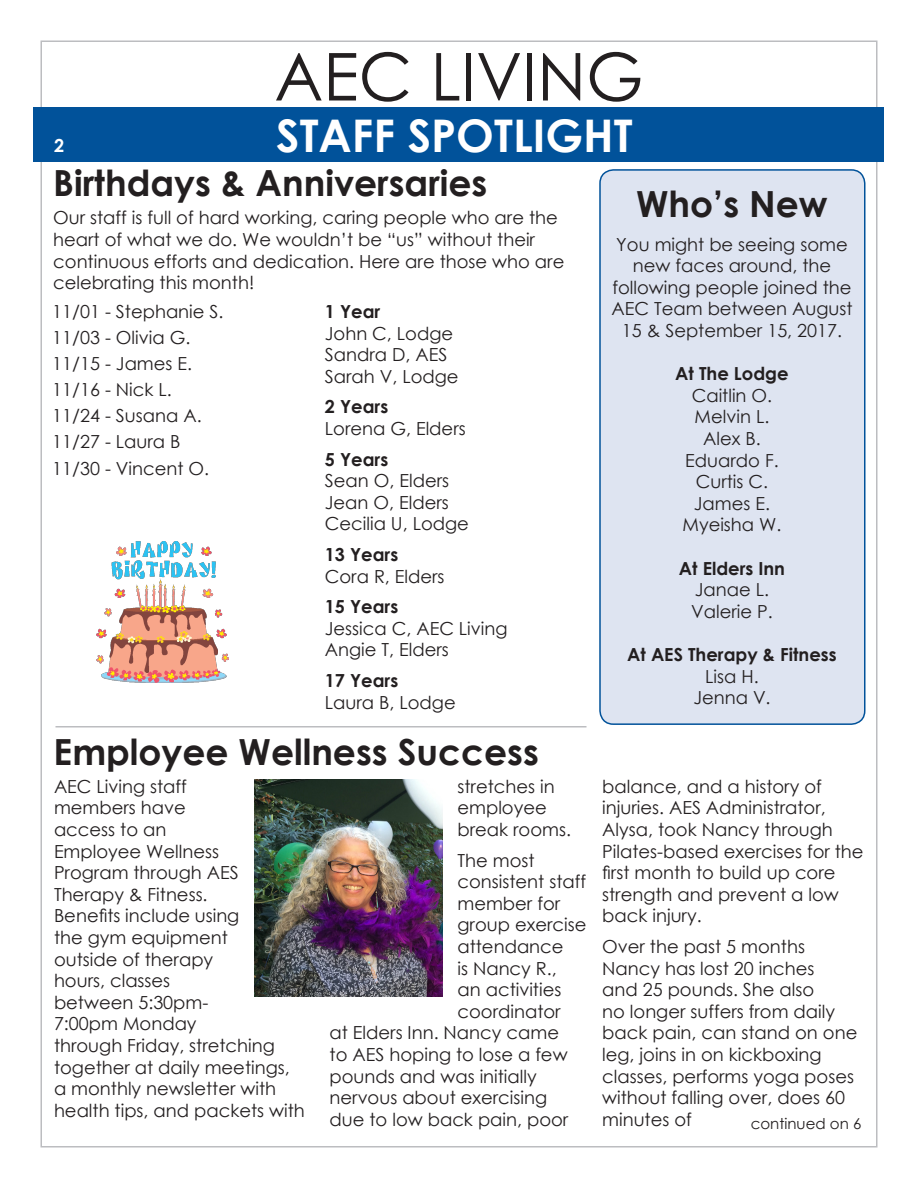
<style>
.page{position:relative;width:918px;height:1188px;background:#fff}
.page>*{position:absolute;margin:0;border:0;box-sizing:border-box;transform-origin:0 0}
.t1{font:66px "Century Gothic";color:#231f20}
.t2{font:700 45px "Century Gothic";color:#fff}
.t3{font:700 36px "Century Gothic";color:#231f20}
.t4{font:18px/21.6px "Century Gothic";color:#231f20}
.t5{font:700 18px "Century Gothic";color:#231f20}
.t6{font:700 18px "Century Gothic";color:#fff}
.t7{font:15px "Century Gothic";color:#231f20}
</style>
<div class="page">
<div style="left:34px;top:108px;width:850px;height:54px;background:#01529a"></div>
<img style="left:97px;top:541px;width:132px;height:142px">
<div style="left:600px;top:170px;width:265px;height:554px;background:#dee4f1;border-radius:14px"></div>
<div style="left:599px;top:169px;width:267px;height:556px;border:2px solid #01529a;border-radius:14px"></div>
<hr style="left:56px;top:726px;width:530px;height:2px;background:#bcbdc0">
<img style="left:254px;top:779px;width:188px;height:218px">
<p class="t6" style="left:54px;top:131px;width:12px">2</p>
<p class="t1" style="left:274px;top:31px;width:371px">AEC LIVING</p>
<p class="t2" style="left:276px;top:101px;width:358px">STAFF SPOTLIGHT</p>
<p class="t3" style="left:53px;top:156px;width:436px">Birthdays &amp; Anniversaries</p>
<p class="t4" style="left:53px;top:207px;width:513px">Our staff is full of hard working, caring people who are the heart of what we do. We wouldn’t be “us” without their continuous efforts and dedication. Here are those who are celebrating this month!</p>
<p class="t4" style="left:52px;top:300px;width:173px">11/01 - Stephanie S.</p>
<p class="t4" style="left:52px;top:327px;width:140px">11/03 - Olivia G.</p>
<p class="t4" style="left:52px;top:353px;width:141px">11/15 - James E.</p>
<p class="t4" style="left:52px;top:379px;width:121px">11/16 - Nick L.</p>
<p class="t4" style="left:52px;top:405px;width:151px">11/24 - Susana A.</p>
<p class="t4" style="left:52px;top:431px;width:130px">11/27 - Laura B</p>
<p class="t4" style="left:52px;top:457px;width:158px">11/30 - Vincent O.</p>
<p class="t5" style="left:325px;top:298px;width:57px">1 Year</p>
<p class="t4" style="left:325px;top:322px;width:130px">John C, Lodge</p>
<p class="t4" style="left:325px;top:344px;width:124px">Sandra D, AES</p>
<p class="t4" style="left:325px;top:365px;width:135px">Sarah V, Lodge</p>
<p class="t5" style="left:325px;top:393px;width:65px">2 Years</p>
<p class="t4" style="left:325px;top:417px;width:142px">Lorena G, Elders</p>
<p class="t5" style="left:325px;top:445px;width:65px">5 Years</p>
<p class="t4" style="left:325px;top:470px;width:126px">Sean O, Elders</p>
<p class="t4" style="left:325px;top:491px;width:125px">Jean O, Elders</p>
<p class="t4" style="left:325px;top:513px;width:146px">Cecilia U, Lodge</p>
<p class="t5" style="left:325px;top:541px;width:75px">13 Years</p>
<p class="t4" style="left:325px;top:565px;width:121px">Cora R, Elders</p>
<p class="t5" style="left:325px;top:593px;width:75px">15 Years</p>
<p class="t4" style="left:325px;top:617px;width:184px">Jessica C, AEC Living</p>
<p class="t4" style="left:325px;top:639px;width:126px">Angie T, Elders</p>
<p class="t5" style="left:325px;top:667px;width:75px">17 Years</p>
<p class="t4" style="left:325px;top:691px;width:132px">Laura B, Lodge</p>
<p class="t3" style="left:54px;top:724px;width:487px">Employee Wellness Success</p>
<p class="t4" style="left:54px;top:775px;width:252px">AEC Living staff<br>members have<br>access to an<br>Employee Wellness<br>Program through AES<br>Therapy &amp; Fitness.<br>Benefits include using<br>the gym equipment<br>outside of therapy<br>hours, classes<br>between 5:30pm-<br>7:00pm Monday<br>through Friday, stretching together at daily meetings, a monthly newsletter with health tips, and packets with</p>
<p class="t4" style="left:458px;top:775px;width:115px">stretches in employee break rooms.</p>
<p class="t4" style="left:458px;top:849px;width:79px">The most</p>
<p class="t4" style="left:458px;top:871px;width:130px">consistent staff</p>
<p class="t4" style="left:458px;top:892px;width:104px">member for</p>
<p class="t4" style="left:458px;top:914px;width:130px">group exercise</p>
<p class="t4" style="left:458px;top:935px;width:108px">attendance</p>
<p class="t4" style="left:458px;top:957px;width:101px">is Nancy R.,</p>
<p class="t4" style="left:458px;top:979px;width:105px">an activities</p>
<p class="t4" style="left:458px;top:1000px;width:105px">coordinator</p>
<p class="t4" style="left:330px;top:1022px;width:231px">at Elders Inn. Nancy came</p>
<p class="t4" style="left:330px;top:1043px;width:240px">to AES hoping to lose a few</p>
<p class="t4" style="left:330px;top:1065px;width:209px">pounds and was initially</p>
<p class="t4" style="left:330px;top:1087px;width:219px">nervous about exercising</p>
<p class="t4" style="left:330px;top:1108px;width:240px">due to low back pain, poor</p>
<p class="t3" style="left:636px;top:177px;width:193px">Who’s New</p>
<p class="t4" style="left:612px;top:233px;width:242px;text-align:center">You might be seeing some new faces around, the following people joined the<br>AEC Team between August<br>15 &amp; September 15, 2017.</p>
<p class="t5" style="left:675px;top:360px;width:115px">At The Lodge</p>
<p class="t4" style="left:692px;top:384px;width:82px">Caitlin O.</p>
<p class="t4" style="left:695px;top:406px;width:76px">Melvin L.</p>
<p class="t4" style="left:703px;top:427px;width:59px">Alex B.</p>
<p class="t4" style="left:685px;top:449px;width:95px">Eduardo F.</p>
<p class="t4" style="left:696px;top:471px;width:74px">Curtis C.</p>
<p class="t4" style="left:694px;top:492px;width:78px">James E.</p>
<p class="t4" style="left:682px;top:514px;width:101px">Myeisha W.</p>
<p class="t5" style="left:679px;top:554px;width:108px">At Elders Inn</p>
<p class="t4" style="left:695px;top:579px;width:76px">Janae L.</p>
<p class="t4" style="left:691px;top:600px;width:83px">Valerie P.</p>
<p class="t5" style="left:627px;top:641px;width:211px">At AES Therapy &amp; Fitness</p>
<p class="t4" style="left:705px;top:665px;width:55px">Lisa H.</p>
<p class="t4" style="left:693px;top:687px;width:79px">Jenna V.</p>
<p class="t4" style="left:602px;top:775px;width:263px">balance, and a history of injuries. AES Administrator,<br>Alysa, took Nancy through<br>Pilates-based exercises for the first month to build up core strength and prevent a low back injury.</p>
<p class="t4" style="left:602px;top:935px;width:257px">Over the past 5 months<br>Nancy has lost 20 inches<br>and 25 pounds. She also<br>no longer suffers from daily back pain, can stand on one leg, joins in on kickboxing classes, performs yoga poses without falling over, does 60 minutes of</p>
<p class="t7" style="left:751px;top:1113px;width:112px">continued on 6</p>
</div>
